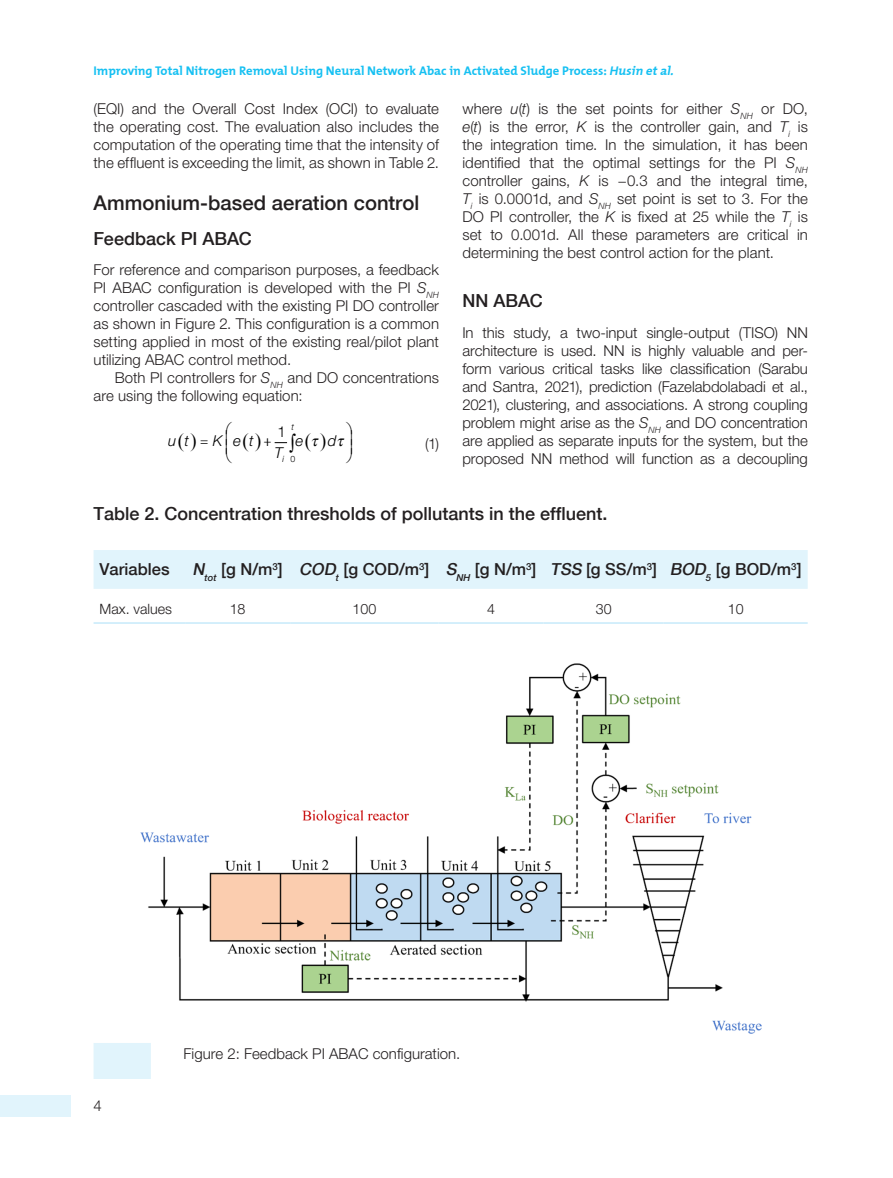
<style>
.page{position:relative;width:893px;height:1178px;background:#fff}
.page>*{position:absolute;margin:0;border:0;box-sizing:border-box;transform-origin:0 0}
.pSec1ttl{font:500 20.25px "Helvetica Neue LT Com";color:#231f20}
.pTableCaption{font:500 18px "Helvetica Neue LT Com";color:#231f20}
.pSec_1and2{font:500 18px "Helvetica Neue LT Com";color:#231f20}
.pSec2ttl{font:500 18px "Helvetica Neue LT Com";color:#231f20}
.pTableColumnHead{font:500 16.5px "Helvetica Neue LT Com";color:#231f20}
.pFirstpara{font:300 15px/18px "Helvetica Neue LT Pro";letter-spacing:-.005em;color:#231f20;text-align:justify}
.pPara{font:300 15px/18px "Helvetica Neue LT Pro";letter-spacing:.005em;color:#231f20;text-align:justify}
.pfigure_caption2{font:300 15px "Helvetica Neue LT Pro";color:#231f20}
.t1{font:italic 300 15px "Helvetica Neue LT Std";color:#000}
.pdisplay{font:300 15px "Helvetica Neue LT Pro";color:#231f20}
.t2{font:300 15px "Helvetica Neue LT Std";color:#000}
.pTableBody{font:300 14.25px "Helvetica Neue LT Std";color:#231f20}
.t3{font:700 12.75px "The Mix Plain";color:#15c0f2}
.t4{font:italic 300 8.7px "Helvetica Neue LT Std";color:#000}
.t5{font:300 8.7px "Helvetica Neue LT Std";color:#000}
.s1{font-style:italic}
.s2{font-family:"Helvetica Neue LT Std";font-style:italic}
</style>
<div class="page">
<div style="left:0;top:1095px;width:70px;height:21px;background:#e1f4fc"></div>
<div style="left:94px;top:550px;width:714px;height:39px;background:#e1f4fc"></div>
<hr style="left:94px;top:622px;width:91px;height:2px;background:#c6eafa">
<hr style="left:185px;top:622px;width:105px;height:2px;background:#c6eafa">
<hr style="left:290px;top:622px;width:149px;height:2px;background:#c6eafa">
<hr style="left:439px;top:622px;width:105px;height:2px;background:#c6eafa">
<hr style="left:544px;top:622px;width:120px;height:2px;background:#c6eafa">
<hr style="left:664px;top:622px;width:144px;height:2px;background:#c6eafa">
<img style="left:140px;top:663px;width:621px;height:371px">
<div style="left:94px;top:1043px;width:57px;height:36px;background:#e1f4fc"></div>
<svg style="left:274px;top:442px;width:14px;height:2px"></svg>
<p class="t3" style="left:94px;top:60px;width:585px">Improving Total Nitrogen Removal Using Neural Network Abac in Activated Sludge Process: <span class="s1">Husin etal.</span></p>
<p class="pPara" style="left:94px;top:100px;width:347px">(EQI) and the Overall Cost Index (OCI) to evaluate the operating cost. The evaluation also includes the computation of the operating time that the intensity of the effluent is exceeding the limit, as shown in Table 2.</p>
<p class="pSec1ttl" style="left:94px;top:191px;width:327px">Ammonium-based aeration control</p>
<p class="pSec_1and2" style="left:94px;top:227px;width:160px">Feedback PI ABAC</p>
<p class="pFirstpara" style="left:94px;top:261px;width:347px">For reference and comparison purposes, a feedback PI ABAC configuration is developed with the PI <span class="s2">S</span><sub>NH </sub>controller cascaded with the existing PI DO controller as shown in Figure 2. This configuration is a common setting applied in most of the existing real/pilot plant utilizing ABAC control method.</p>
<p class="pPara" style="left:94px;top:369px;width:347px;text-indent:21px">Both PI controllers for <span class="s2">S</span><sub>NH</sub> and DO concentrations are using the following equation:</p>
<p class="t1" style="left:168px;top:432px;width:22px">u t</p>
<p class="t1" style="left:213px;top:432px;width:43px">Ket</p>
<p class="t1" style="left:275px;top:444px;width:10px">T</p>
<p class="pFirstpara" style="left:462px;top:100px;width:347px">where <span class="s2">u</span>(<span class="s2">t</span>) is the set points for either <span class="s2">S</span><sub>NH</sub> or DO, <span class="s2">e</span>(<span class="s2">t</span>) is the error, <span class="s2">K</span> is the controller gain, and <span class="s2">T</span><sub>i</sub> is the integration time. In the simulation, it has been identified that the optimal settings for the PI <span class="s2">S</span><sub>NH </sub>controller gains, <span class="s2">K</span> is −0.3 and the integral time, <span class="s2">T</span><sub>i</sub> is 0.0001d, and <span class="s2">S</span><sub>NH</sub> set point is set to 3. For the DO PI controller, the <span class="s2">K</span> is fixed at 25 while the <span class="s2">T</span><sub>i</sub> is set to 0.001d. All these parameters are critical in determining the best control action for the plant.</p>
<p class="pSec2ttl" style="left:462px;top:290px;width:82px">NN ABAC</p>
<p class="pFirstpara" style="left:462px;top:323px;width:347px;text-align:left">In this study, a two-input single-output (TISO) NN architecture is used. NN is highly valuable and per&shy;form various critical tasks like classification (Sarabu and Santra, 2021), prediction (Fazelabdolabadi et al., 2021), clustering, and associations. A strong coupling problem might arise as the <span class="s2">S</span><sub>NH</sub> and DO concentration are applied as separate inputs for the system, but the proposed NN method will function as a decoupling</p>
<p class="pTableCaption" style="left:94px;top:503px;width:515px">Table 2. Concentration thresholds of pollutants in the effluent.</p>
<p class="t4" style="left:291px;top:422px;width:4px">t</p>
<p class="t2" style="left:278px;top:422px;width:10px">1</p>
<p class="t1" style="left:296px;top:432px;width:9px">e</p>
<p class="t1" style="left:328px;top:432px;width:10px">d</p>
<p class="pdisplay" style="left:425px;top:435px;width:15px">(1)</p>
<p class="t5" style="left:290px;top:453px;width:6px">0</p>
<p class="t4" style="left:282px;top:454px;width:3px">i</p>
<p class="pTableColumnHead" style="left:100px;top:559px;width:72px">Variables</p>
<p class="pTableColumnHead" style="left:193px;top:559px;width:92px"><span class="s1">N</span><sub>tot</sub> [g N/m<sup>3</sup>]</p>
<p class="pTableColumnHead" style="left:299px;top:559px;width:132px"><span class="s1">COD</span><sub>t</sub> [g COD/m<sup>3</sup>]</p>
<p class="pTableColumnHead" style="left:446px;top:559px;width:92px"><span class="s1">S</span><sub>NH</sub> [g N/m<sup>3</sup>]</p>
<p class="pTableColumnHead" style="left:550px;top:559px;width:108px"><span class="s1">TSS</span> [g SS/m<sup>3</sup>]</p>
<p class="pTableColumnHead" style="left:670px;top:559px;width:133px"><span class="s1">BOD</span><sub>5</sub> [g BOD/m<sup>3</sup>]</p>
<p class="pTableBody" style="left:100px;top:600px;width:74px">Max. values</p>
<p class="pTableBody" style="left:230px;top:600px;width:17px">18</p>
<p class="pTableBody" style="left:352px;top:600px;width:25px">100</p>
<p class="pTableBody" style="left:487px;top:600px;width:9px">4</p>
<p class="pTableBody" style="left:596px;top:600px;width:17px">30</p>
<p class="pTableBody" style="left:728px;top:600px;width:17px">10</p>
<p class="pFirstpara" style="left:94px;top:1096px;width:10px">4</p>
<p class="pfigure_caption2" style="left:184px;top:1045px;width:278px">Figure 2: Feedback PI ABAC configuration.</p>
</div>
